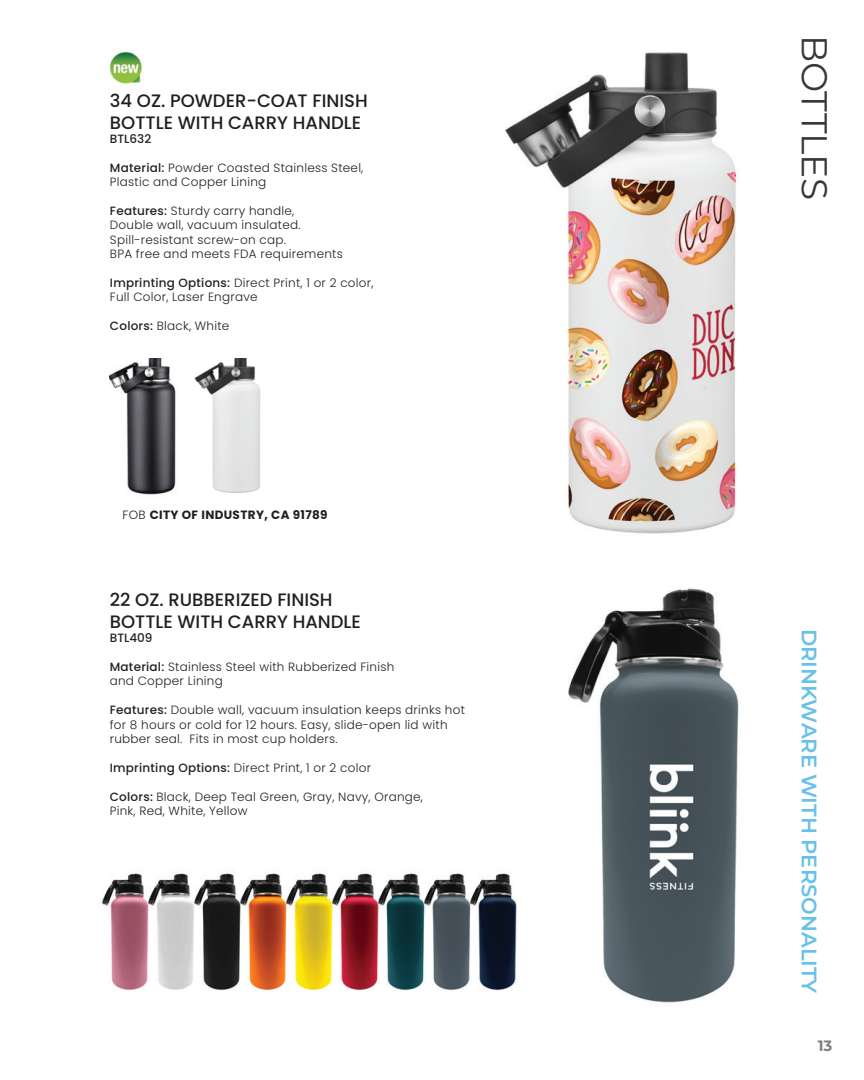
<style>
.page{position:relative;width:864px;height:1080px;background:#fff}
.page>*{position:absolute;margin:0;border:0;box-sizing:border-box;transform-origin:0 0}
.t1{font:36px "Montserrat";color:#38373b}
.t2{font:600 21px "Montserrat";color:#68c1e9}
.t3{font:500 18px/21.6px "Poppins";color:#231f20}
.t4{font:700 15px "Montserrat";color:#808182}
.t5{font:300 12px/14.4px "Poppins";letter-spacing:.02em;color:#231f20}
.t6{font:700 12px "Poppins";letter-spacing:.03em;color:#231f20}
.t7{font:500 12px "Poppins";color:#231f20}
.s1{font-weight:500}
.s2{font-weight:300}
</style>
<div class="page">
<img style="left:195px;top:358px;width:66px;height:135px">
<img style="left:110px;top:358px;width:66px;height:137px">
<img style="left:505px;top:52px;width:231px;height:482px">
<img style="left:568px;top:588px;width:171px;height:415px">
<img style="left:102px;top:873px;width:415px;height:118px">
<img style="left:110px;top:51px;width:32px;height:33px">
<h3 class="t3" style="left:110px;top:90px;width:259px">34 OZ. POWDER-COAT FINISH<br>BOTTLE WITH CARRY HANDLE</h3>
<p class="t7" style="left:110px;top:132px;width:43px">BTL632</p>
<p class="t5" style="left:110px;top:160px;width:255px"><span class="s1">Material:</span> Powder Coasted Stainless Steel,<br>Plastic and Copper Lining</p>
<p class="t5" style="left:110px;top:204px;width:234px"><span class="s1">Features:</span> Sturdy carry handle,<br>Double wall, vacuum insulated.<br>Spill-resistant screw-on cap.<br>BPA free and meets FDA requirements</p>
<p class="t5" style="left:110px;top:276px;width:265px"><span class="s1">Imprinting Options:</span> Direct Print, 1 or 2 color,<br>Full Color, Laser Engrave</p>
<p class="t5" style="left:110px;top:319px;width:121px"><span class="s1">Colors:</span> Black, White</p>
<p class="t6" style="left:122px;top:508px;width:207px"><span class="s2">FOB</span> CITY OF INDUSTRY, CA 91789</p>
<h3 class="t3" style="left:110px;top:589px;width:253px">22 OZ. RUBBERIZED FINISH<br>BOTTLE WITH CARRY HANDLE</h3>
<p class="t7" style="left:110px;top:631px;width:44px">BTL409</p>
<p class="t5" style="left:110px;top:660px;width:286px"><span class="s1">Material:</span> Stainless Steel with Rubberized Finish and Copper Lining</p>
<p class="t5" style="left:110px;top:703px;width:357px"><span class="s1">Features:</span> Double wall, vacuum insulation keeps drinks hot for 8 hours or cold for 12 hours. Easy, slide-open lid with rubber seal. Fits in most cup holders.</p>
<p class="t5" style="left:110px;top:760px;width:263px"><span class="s1">Imprinting Options:</span> Direct Print, 1 or 2 color</p>
<p class="t5" style="left:110px;top:789px;width:315px"><span class="s1">Colors:</span> Black, Deep Teal Green, Gray, Navy, Orange,<br>Pink, Red, White, Yellow</p>
<h1 class="t1" style="left:839px;top:34px;width:168px;rotate:90deg">BOTTLES</h1>
<h2 class="t2" style="left:824px;top:628px;width:366px;rotate:90deg">DRINKWARE WITH PERSONALITY</h2>
<p class="t4" style="left:818px;top:1035px;width:16px">13</p>
</div>
